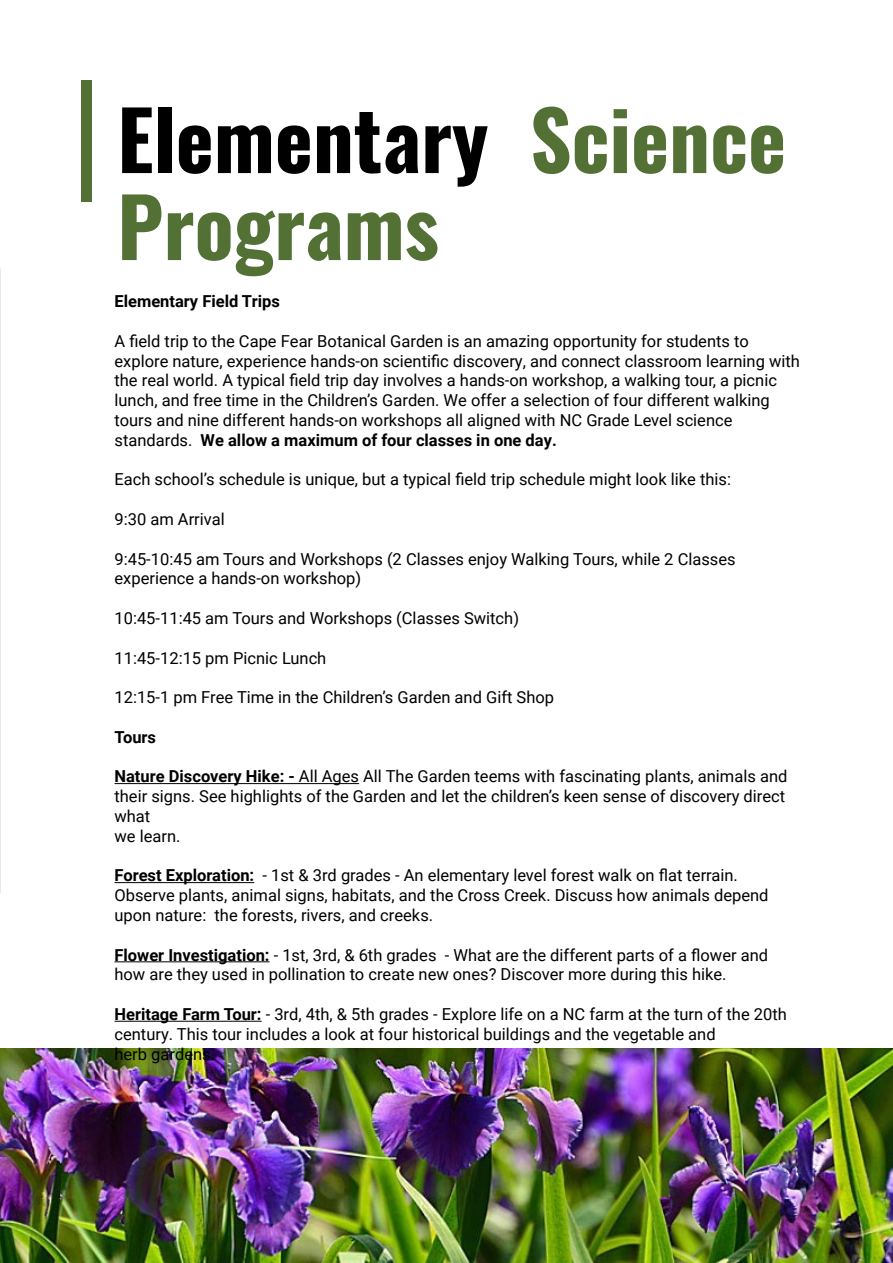
<style>
.page{position:relative;width:893px;height:1263px;background:#fff}
.page>*{position:absolute;margin:0;border:0;box-sizing:border-box;transform-origin:0 0}
.t1{font:700 81px/87px "Oswald";color:#537135}
.t2{font:16.5px/19.8px "Roboto";color:#000}
.t3{font:700 16.5px "Roboto";color:#000}
.s1{color:#000}
.s2{font-weight:700}
</style>
<div class="page">
<hr style="left:0;top:894px;width:1px;height:369px;background:#537135">
<div style="left:81px;top:81px;width:10px;height:121px;background:#537135"></div>
<img style="left:0;top:1049px;width:893px;height:214px">
<hr style="left:114px;top:783px;width:245px;height:1px;background:#000">
<hr style="left:114px;top:882px;width:140px;height:1px;background:#000">
<hr style="left:114px;top:961px;width:156px;height:1px;background:#000">
<hr style="left:114px;top:1021px;width:148px;height:1px;background:#000">
<h1 class="t1" style="left:117px;top:102px;width:670px"><span class="s1">Elementary</span> Science<br>Programs</h1>
<p class="t3" style="left:114px;top:290px;width:167px">Elementary Field Trips</p>
<p class="t2" style="left:114px;top:330px;width:687px">A field trip to the Cape Fear Botanical Garden is an amazing opportunity for students to explore nature, experience hands-on scientific discovery, and connect classroom learning with the real world. A typical field trip day involves a hands-on workshop, a walking tour, a picnic lunch, and free time in the Children’s Garden. We offer a selection of four different walking tours and nine different hands-on workshops all aligned with NC Grade Level science standards. <span class="s2">We allow a maximum of four classes in one day.</span></p>
<p class="t2" style="left:114px;top:469px;width:618px">Each school’s schedule is unique, but a typical field trip schedule might look like this:</p>
<p class="t2" style="left:114px;top:509px;width:112px">9:30 am Arrival</p>
<p class="t2" style="left:114px;top:548px;width:623px">9:45-10:45 am Tours and Workshops (2 Classes enjoy Walking Tours, while 2 Classes experience a hands-on workshop)</p>
<p class="t2" style="left:114px;top:608px;width:406px">10:45-11:45 am Tours and Workshops (Classes Switch)</p>
<p class="t2" style="left:114px;top:647px;width:213px">11:45-12:15 pm Picnic Lunch</p>
<p class="t2" style="left:114px;top:687px;width:441px">12:15-1 pm Free Time in the Children’s Garden and Gift Shop</p>
<p class="t3" style="left:114px;top:725px;width:43px">Tours</p>
<p class="t2" style="left:114px;top:766px;width:674px"><span class="s2">Nature Discovery Hike: -</span> All Ages All The Garden teems with fascinating plants, animals and their signs. See highlights of the Garden and let the children’s keen sense of discovery direct what<br>we learn.</p>
<p class="t2" style="left:114px;top:865px;width:656px"><span class="s2">Forest Exploration:</span> - 1st &amp; 3rd grades - An elementary level forest walk on flat terrain.<br>Observe plants, animal signs, habitats, and the Cross Creek. Discuss how animals depend upon nature: the forests, rivers, and creeks.</p>
<p class="t2" style="left:114px;top:944px;width:655px"><span class="s2">Flower Investigation:</span> - 1st, 3rd, &amp; 6th grades - What are the different parts of a flower and how are they used in pollination to create new ones? Discover more during this hike.</p>
<p class="t2" style="left:114px;top:1004px;width:674px"><span class="s2">Heritage Farm Tour:</span> - 3rd, 4th, &amp; 5th grades - Explore life on a NC farm at the turn of the 20th century. This tour includes a look at four historical buildings and the vegetable and<br>herb gardens.</p>
</div>
